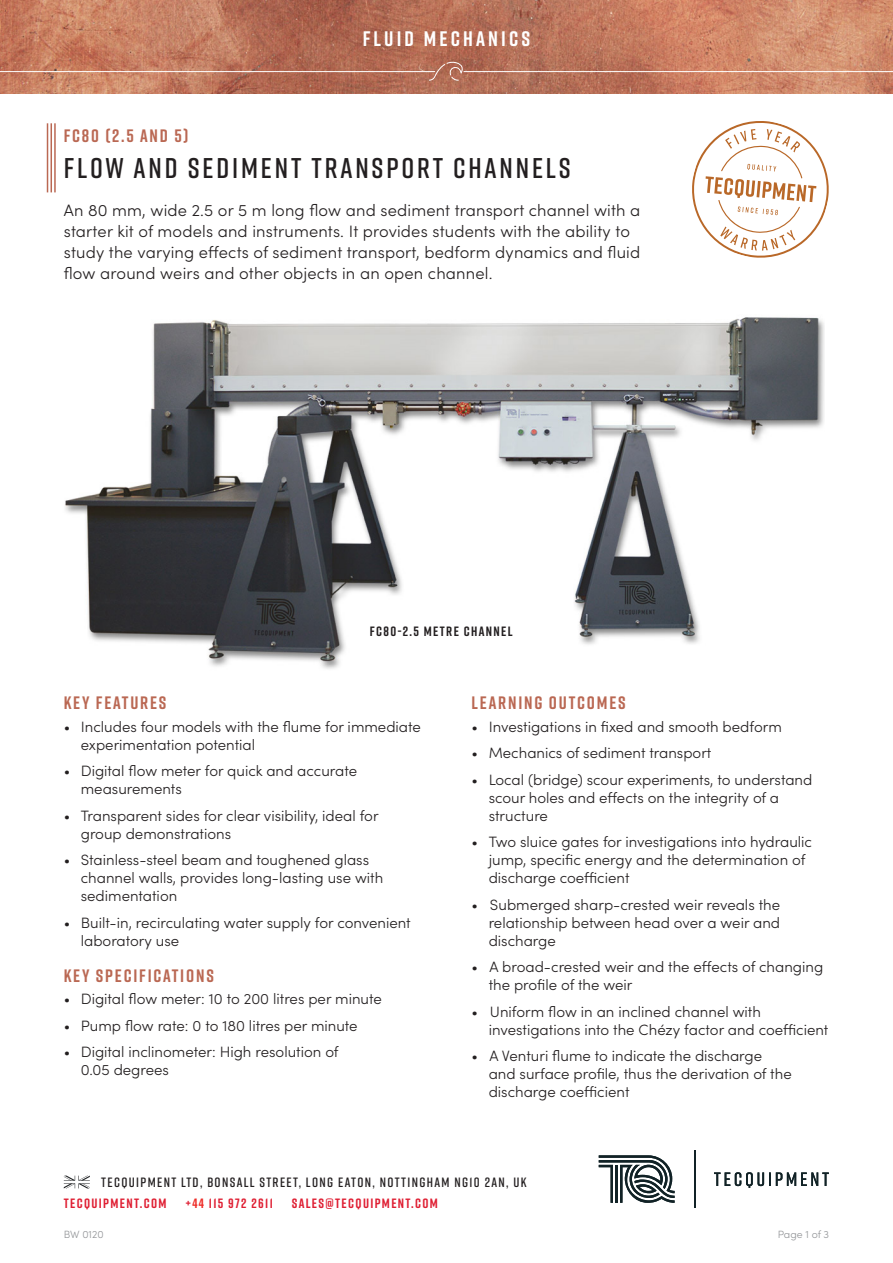
<style>
.page{position:relative;width:893px;height:1263px;background:#fff}
.page>*{position:absolute;margin:0;border:0;box-sizing:border-box;transform-origin:0 0}
.Product_name{font:600 28.5px "Rift";letter-spacing:.1em;color:#231f20}
.t1{font:700 21px "Rift";letter-spacing:.15em;color:#fff}
.Main_heading{font:700 18px "Rift";letter-spacing:.1em;color:#ba6853}
.Product_description{font:300 16.5px/21px "Sofia Pro";letter-spacing:.01em;color:#231f20}
.Large_bullet_points{font:300 15px/18px "Sofia Pro";color:#231f20}
.t2{font:600 13.5px "Rift";letter-spacing:.1em;color:#231f20}
.t3{font:700 13.5px "Rift";letter-spacing:.1em;color:#df1f33}
.Sub_heading{font:700 13.5px "Rift";letter-spacing:.1em;color:#231f20}
.t4{font:300 10.5px "Sofia Pro";color:#939598}
.s1{color:#ee2d28}
</style>
<div class="page">
<svg style="left:599px;top:1155px;width:76px;height:48px"></svg>
<svg style="left:714px;top:1172px;width:115px;height:16px"></svg>
<hr style="left:694px;top:1150px;width:1px;height:58px;background:#112226">
<svg style="left:64px;top:1175px;width:26px;height:13px"></svg>
<hr style="left:54px;top:123px;width:2px;height:69px;background:#ba6853">
<hr style="left:51px;top:123px;width:1px;height:69px;background:#ba6853">
<hr style="left:47px;top:123px;width:1px;height:69px;background:#ba6853">
<img style="left:0;top:0;width:892px;height:93px">
<svg style="left:0;top:62px;width:893px;height:19px;background:#c27f66"></svg>
<svg style="left:692px;top:121px;width:137px;height:137px"></svg>
<img style="left:65px;top:317px;width:760px;height:352px">
<p class="t1" style="left:363px;top:24px;width:169px">FLUID MECHANICS</p>
<p class="Main_heading" style="left:64px;top:122px;width:126px">FC80 (2.5 AND 5)</p>
<p class="Product_name" style="left:64px;top:147px;width:508px">FLOW AND SEDIMENT TRANSPORT CHANNELS</p>
<p class="Product_description" style="left:64px;top:198px;width:578px">An 80 mm, wide 2.5 or 5 m long flow and sediment transport channel with a starter kit of models and instruments. It provides students with the ability to study the varying effects of sediment transport, bedform dynamics and fluid flow around weirs and other objects in an open channel.</p>
<p class="Sub_heading" style="left:370px;top:621px;width:144px">FC80-2.5 METRE CHANNEL</p>
<p class="Main_heading" style="left:64px;top:690px;width:104px">KEY FEATURES</p>
<p class="Large_bullet_points" style="left:81px;top:716px;width:342px;text-indent:-17px">• Includes four models with the flume for immediate experimentation potential</p>
<p class="Large_bullet_points" style="left:81px;top:761px;width:278px;text-indent:-17px">• Digital flow meter for quick and accurate measurements</p>
<p class="Large_bullet_points" style="left:81px;top:805px;width:299px;text-indent:-17px">• Transparent sides for clear visibility, ideal for group demonstrations</p>
<p class="Large_bullet_points" style="left:81px;top:850px;width:304px;text-indent:-17px">• Stainless-steel beam and toughened glass channel walls, provides long-lasting use with sedimentation</p>
<p class="Large_bullet_points" style="left:81px;top:912px;width:331px;text-indent:-17px">• Built-in, recirculating water supply for convenient laboratory use</p>
<p class="Main_heading" style="left:64px;top:963px;width:152px">KEY SPECIFICATIONS</p>
<p class="Large_bullet_points" style="left:64px;top:989px;width:320px">• Digital flow meter: 10 to 200 litres per minute</p>
<p class="Large_bullet_points" style="left:64px;top:1016px;width:295px">• Pump flow rate: 0 to 180 litres per minute</p>
<p class="Large_bullet_points" style="left:81px;top:1042px;width:259px;text-indent:-17px">• Digital inclinometer: High resolution of<br>0.05 degrees</p>
<p class="Main_heading" style="left:472px;top:690px;width:155px">LEARNING OUTCOMES</p>
<p class="Large_bullet_points" style="left:472px;top:716px;width:312px">• Investigations in fixed and smooth bedform</p>
<p class="Large_bullet_points" style="left:472px;top:743px;width:241px">• Mechanics of sediment transport</p>
<p class="Large_bullet_points" style="left:489px;top:769px;width:325px;text-indent:-17px">• Local (bridge) scour experiments, to understand scour holes and effects on the integrity of a structure</p>
<p class="Large_bullet_points" style="left:489px;top:832px;width:325px;text-indent:-17px">• Two sluice gates for investigations into hydraulic jump, specific energy and the determination of discharge coefficient</p>
<p class="Large_bullet_points" style="left:489px;top:894px;width:293px;text-align:justify;text-indent:-17px">• Submerged sharp-crested weir reveals the relationship between head over a weir and discharge</p>
<p class="Large_bullet_points" style="left:489px;top:957px;width:336px;text-indent:-17px">• A broad-crested weir and the effects of changing the profile of the weir</p>
<p class="Large_bullet_points" style="left:489px;top:1001px;width:341px;text-indent:-17px">• Uniform flow in an inclined channel with investigations into the Chézy factor and coefficient</p>
<p class="Large_bullet_points" style="left:489px;top:1046px;width:305px;text-indent:-17px">• A Venturi flume to indicate the discharge and surface profile, thus the derivation of the discharge coefficient</p>
<p class="t2" style="left:101px;top:1172px;width:427px">TECQUIPMENT LTD, BONSALL STREET, LONG EATON, NOTTINGHAM NG10 2AN, UK</p>
<p class="t3" style="left:64px;top:1193px;width:104px">TECQUIPMENT.COM</p>
<p class="t3" style="left:185px;top:1193px;width:89px">+<span class="s1">44</span> 115 972 2611</p>
<p class="t3" style="left:292px;top:1193px;width:148px">SALES@TECQUIPMENT.COM</p>
<p class="t4" style="left:64px;top:1227px;width:41px">BW 0120</p>
<p class="t4" style="left:778px;top:1227px;width:53px">Page 1 of 3</p>
</div>
